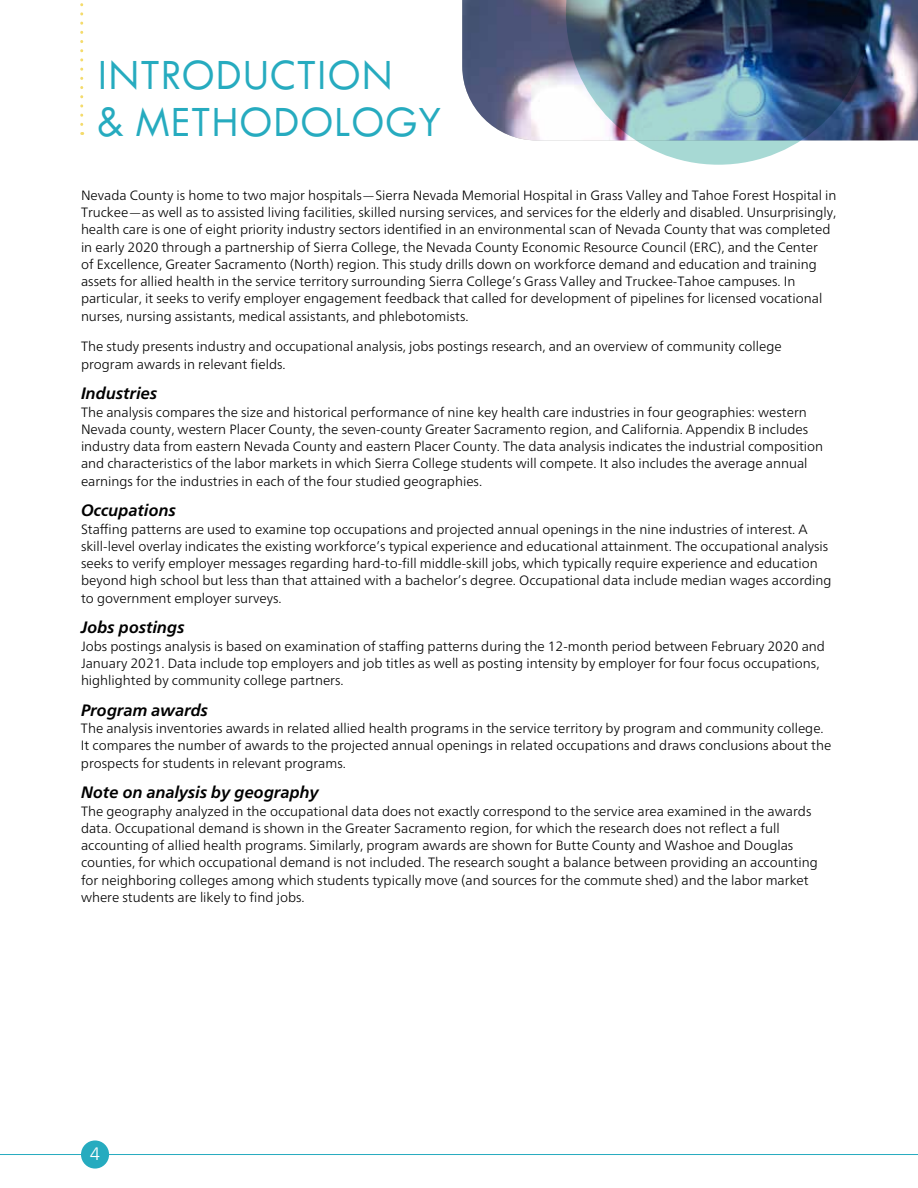
<style>
.page{position:relative;width:918px;height:1188px;background:#fff}
.page>*{position:absolute;margin:0;border:0;box-sizing:border-box;transform-origin:0 0}
.t1{font:45px/46.5px "Tw Cen MT Sm Md";color:#26abbf}
.t2{font:300 18px "Frutiger Neue LT";color:#fff}
.t3{font:italic 700 16.5px "Frutiger Neue LT";color:#000}
.t4{font:300 13.5px/17.2px "Frutiger Neue LT";color:#000}
</style>
<div class="page">
<hr style="left:0;top:1154px;width:918px;height:1px;background:#26abbf">
<div style="left:81px;top:1140px;width:28px;height:29px;background:#26abbf;border-radius:50%"></div>
<img style="left:462px;top:0;width:456px;height:140px">
<img style="left:566px;top:0;width:305px;height:165px">
<svg style="left:80px;top:3px;width:3px;height:121px"></svg>
<h1 class="t1" style="left:97px;top:53px;width:346px">INTRODUCTION<br>&amp; METHODOLOGY</h1>
<p class="t4" style="left:81px;top:186px;width:757px">Nevada County is home to two major hospitals—Sierra Nevada Memorial Hospital in Grass Valley and Tahoe Forest Hospital in Truckee—as well as to assisted living facilities, skilled nursing services, and services for the elderly and disabled. Unsurprisingly, health care is one of eight priority industry sectors identified in an environmental scan of Nevada County that was completed in early 2020 through a partnership of Sierra College, the Nevada County Economic Resource Council (ERC), and the Center<br>of Excellence, Greater Sacramento (North) region. This study drills down on workforce demand and education and training assets for allied health in the service territory surrounding Sierra College’s Grass Valley and Truckee-Tahoe campuses. In particular, it seeks to verify employer engagement feedback that called for development of pipelines for licensed vocational nurses, nursing assistants, medical assistants, and phlebotomists.</p>
<p class="t4" style="left:81px;top:338px;width:702px">The study presents industry and occupational analysis, jobs postings research, and an overview of community college program awards in relevant fields.</p>
<p class="t3" style="left:81px;top:384px;width:78px">Industries</p>
<p class="t4" style="left:81px;top:403px;width:744px">The analysis compares the size and historical performance of nine key health care industries in four geographies: western Nevada county, western Placer County, the seven-county Greater Sacramento region, and California. Appendix B includes industry data from eastern Nevada County and eastern Placer County. The data analysis indicates the industrial composition and characteristics of the labor markets in which Sierra College students will compete. It also includes the average annual earnings for the industries in each of the four studied geographies.</p>
<p class="t3" style="left:81px;top:501px;width:96px">Occupations</p>
<p class="t4" style="left:81px;top:520px;width:752px">Staffing patterns are used to examine top occupations and projected annual openings in the nine industries of interest. A skill-level overlay indicates the existing workforce’s typical experience and educational attainment. The occupational analysis seeks to verify employer messages regarding hard-to-fill middle-skill jobs, which typically require experience and education beyond high school but less than that attained with a bachelor’s degree. Occupational data include median wages according to government employer surveys.</p>
<p class="t3" style="left:81px;top:618px;width:105px">Jobs postings</p>
<p class="t4" style="left:81px;top:637px;width:745px">Jobs postings analysis is based on examination of staffing patterns during the 12-month period between February 2020 and<br>January 2021. Data include top employers and job titles as well as posting intensity by employer for four focus occupations, highlighted by community college partners.</p>
<p class="t3" style="left:81px;top:700px;width:129px">Program awards</p>
<p class="t4" style="left:81px;top:720px;width:752px">The analysis inventories awards in related allied health programs in the service territory by program and community college.<br>It compares the number of awards to the projected annual openings in related occupations and draws conclusions about the prospects for students in relevant programs.</p>
<p class="t3" style="left:81px;top:783px;width:240px">Note on analysis by geography</p>
<p class="t4" style="left:81px;top:802px;width:738px">The geography analyzed in the occupational data does not exactly correspond to the service area examined in the awards data. Occupational demand is shown in the Greater Sacramento region, for which the research does not reflect a full accounting of allied health programs. Similarly, program awards are shown for Butte County and Washoe and Douglas counties, for which occupational demand is not included. The research sought a balance between providing an accounting for neighboring colleges among which students typically move (and sources for the commute shed) and the labor market where students are likely to find jobs.</p>
<h2 class="t2" style="left:90px;top:1143px;width:12px">4</h2>
</div>
